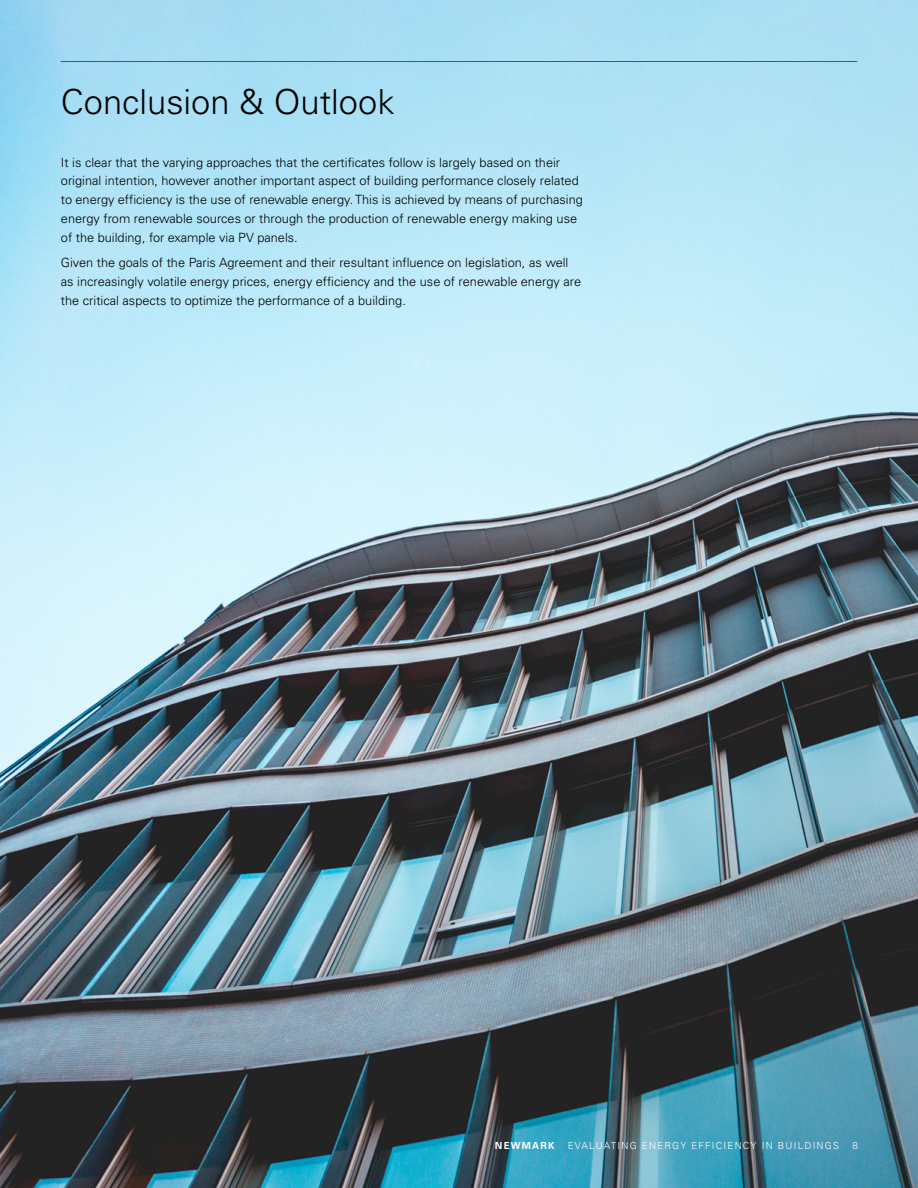
<style>
.page{position:relative;width:918px;height:1188px;background:#fff}
.page>*{position:absolute;margin:0;border:0;box-sizing:border-box;transform-origin:0 0}
.t1{font:300 34.5px "Univers LT Pro 45";color:#000}
.t2{font:300 12.75px/18.8px "Univers LT Pro 45";color:#000}
.t3{font:300 9.75px "Univers LT Pro 45";letter-spacing:.125em;color:#fff}
.t4{font:700 9.75px "Univers LT Pro 65";letter-spacing:.125em;color:#fff}
</style>
<div class="page">
<img style="left:0;top:0;width:918px;height:1188px">
<hr style="left:61px;top:61px;width:796px;height:1px;background:#006bb7">
<h1 class="t1" style="left:61px;top:79px;width:335px">Conclusion &amp; Outlook</h1>
<p class="t2" style="left:61px;top:152px;width:523px">It is clear that the varying approaches that the certificates follow is largely based on their original intention, however another important aspect of building performance closely related to energy efficiency is the use of renewable energy. This is achieved by means of purchasing energy from renewable sources or through the production of renewable energy making use of the building, for example via PV panels.</p>
<p class="t2" style="left:61px;top:253px;width:522px">Given the goals of the Paris Agreement and their resultant influence on legislation, as well as increasingly volatile energy prices, energy efficiency and the use of renewable energy are the critical aspects to optimize the performance of a building.</p>
<p class="t4" style="left:495px;top:1139px;width:61px">NEWMARK</p>
<p class="t3" style="left:568px;top:1139px;width:273px">EVALUATING ENERGY EFFICIENCY IN BUILDINGS</p>
<p class="t3" style="left:853px;top:1139px;width:7px">8</p>
</div>
